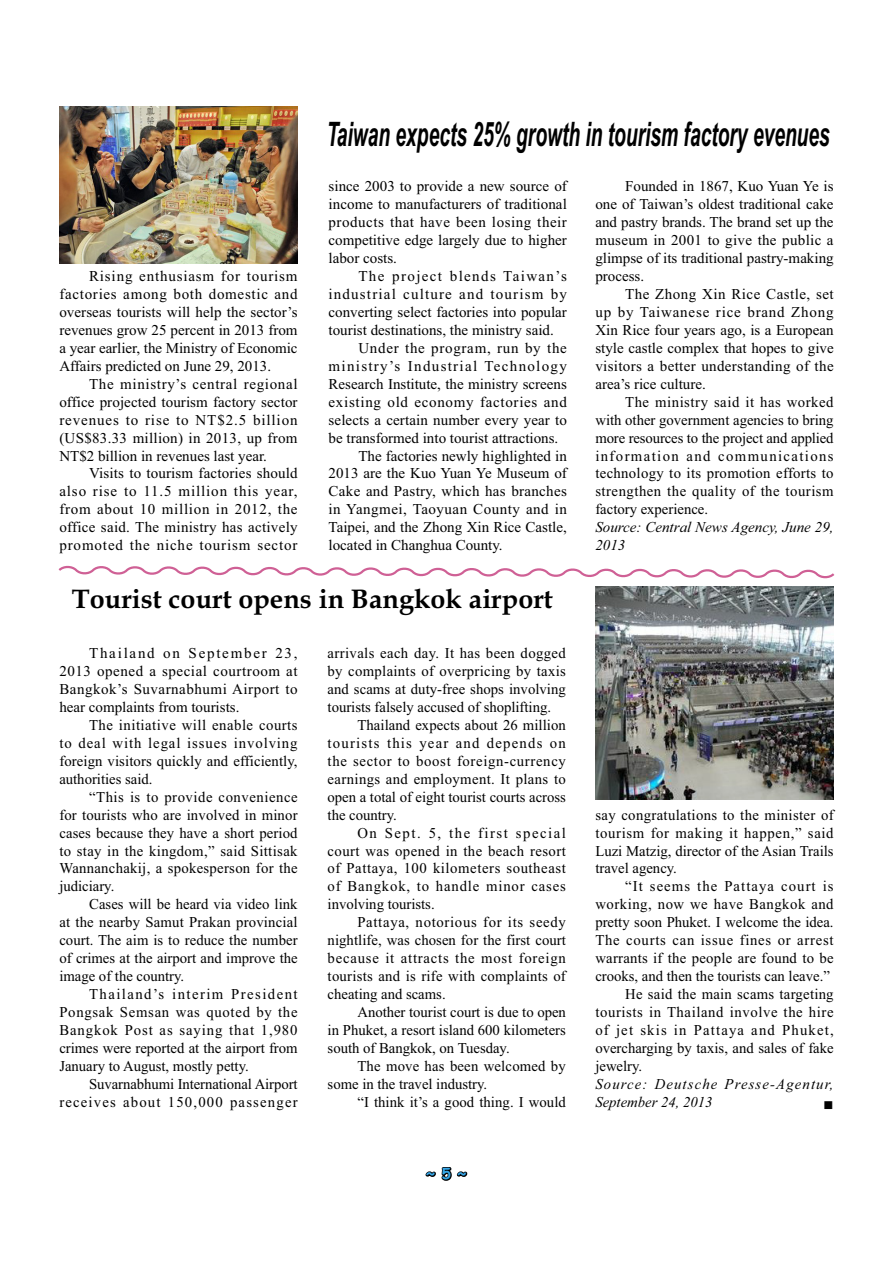
<style>
.page{position:relative;width:893px;height:1263px;background:#fff}
.page>*{position:absolute;margin:0;border:0;box-sizing:border-box;transform-origin:0 0}
.t1{font:italic 700 33.75px "Arial Narrow";color:#000;scale:.69 1}
.t2{font:700 27px "Book Antiqua";color:#000}
.t3{font:15px/18px "Times New Roman";letter-spacing:.005em;color:#000;text-align:justify}
.t4{font:15px "Times New Roman";letter-spacing:.025em;color:#000}
.t5{font:15px "Times New Roman";letter-spacing:.045em;color:#000}
.t6{font:15px "Times New Roman";letter-spacing:.04em;color:#000}
.t7{font:15px "Times New Roman";letter-spacing:.085em;color:#000}
.t8{font:15px "Times New Roman";letter-spacing:.05em;color:#000}
.t9{font:15px "Times New Roman";letter-spacing:.08em;color:#000}
.t10{font:15px "Times New Roman";letter-spacing:.035em;color:#000}
.t11{font:italic 15px/18px "Times New Roman";letter-spacing:.08em;color:#000}
.t12{font:italic 15px/18px "Times New Roman";color:#000}
.t13{font:15px "Times New Roman";letter-spacing:.055em;color:#000}
.t14{font:15px "Times New Roman";letter-spacing:.03em;color:#000}
.t15{font:15px "Times New Roman";letter-spacing:.06em;color:#000}
.t16{font:15px "Times New Roman";letter-spacing:.075em;color:#000}
.t17{font:15px "Times New Roman";letter-spacing:.09em;color:#000}
.t18{font:15px "Times New Roman";letter-spacing:.105em;color:#000}
.t19{font:700 15px "Comic Sans MS";color:#36a7e9}
</style>
<div class="page">
<svg style="left:425px;top:1167px;width:43px;height:14px"></svg>
<img style="left:59px;top:106px;width:239px;height:158px">
<img style="left:595px;top:587px;width:238px;height:213px">
<svg style="left:58px;top:565px;width:777px;height:14px"></svg>
<p class="t3" style="left:59px;top:268px;width:240px;text-indent:30px">Rising enthusiasm for tourism factories among both domestic and overseas tourists will help the sector’s revenues grow 25 percent in 2013 from a year earlier, the Ministry of Economic Affairs predicted on June 29, 2013.</p>
<p class="t3" style="left:59px;top:376px;width:240px;text-indent:30px">The ministry’s central regional office projected tourism factory sector revenues to rise to NT$2.5 billion (US$83.33 million) in 2013, up from NT$2 billion in revenues last year.</p>
<p class="t3" style="left:59px;top:466px;width:240px;text-indent:30px">Visits to tourism factories should also rise to 11.5 million this year, from about 10 million in 2012, the office said. The ministry has actively promoted the niche tourism sector</p>
<h1 class="t1" style="left:327px;top:121px;width:730px">Taiwan expects 25% growth in tourism factory evenues</h1>
<p class="t3" style="left:328px;top:178px;width:240px">since 2003 to provide a new source of income to manufacturers of traditional products that have been losing their competitive edge largely due to higher labor costs.</p>
<p class="t17" style="left:358px;top:270px;width:210px">The project blends Taiwan’s</p>
<p class="t9" style="left:328px;top:288px;width:240px">industrial culture and tourism by</p>
<p class="t3" style="left:328px;top:304px;width:240px">converting select factories into popular</p>
<p class="t3" style="left:328px;top:322px;width:227px">tourist destinations, the ministry said.</p>
<p class="t5" style="left:358px;top:342px;width:210px">Under the program, run by the</p>
<p class="t7" style="left:328px;top:360px;width:240px">ministry’s Industrial Technology</p>
<p class="t3" style="left:328px;top:376px;width:240px">Research Institute, the ministry screens</p>
<p class="t5" style="left:328px;top:396px;width:240px">existing old economy factories and</p>
<p class="t3" style="left:328px;top:412px;width:240px">selects a certain number every year to</p>
<p class="t3" style="left:328px;top:430px;width:231px">be transformed into tourist attractions.</p>
<p class="t3" style="left:358px;top:448px;width:210px">The factories newly highlighted in</p>
<p class="t3" style="left:328px;top:466px;width:240px">2013 are the Kuo Yuan Ye Museum of</p>
<p class="t3" style="left:328px;top:484px;width:240px">Cake and Pastry, which has branches</p>
<p class="t10" style="left:328px;top:504px;width:240px">in Yangmei, Taoyuan County and in</p>
<p class="t3" style="left:328px;top:520px;width:240px">Taipei, and the Zhong Xin Rice Castle,</p>
<p class="t3" style="left:328px;top:538px;width:176px">located in Changhua County.</p>
<p class="t3" style="left:595px;top:178px;width:240px;text-indent:30px">Founded in 1867, Kuo Yuan Ye is one of Taiwan’s oldest traditional cake and pastry brands. The brand set up the museum in 2001 to give the public a glimpse of its traditional pastry-making process.</p>
<p class="t3" style="left:595px;top:286px;width:240px;text-indent:30px">The Zhong Xin Rice Castle, set up by Taiwanese rice brand Zhong Xin Rice four years ago, is a European style castle complex that hopes to give visitors a better understanding of the area’s rice culture.</p>
<p class="t3" style="left:595px;top:394px;width:240px;text-indent:30px">The ministry said it has worked with other government agencies to bring more resources to the project and applied information and communications technology to its promotion efforts to strengthen the quality of the tourism factory experience.</p>
<p class="t12" style="left:595px;top:520px;width:240px">Source: Central News Agency, June 29,<br>2013</p>
<h2 class="t2" style="left:72px;top:589px;width:482px">Tourist court opens in Bangkok airport</h2>
<p class="t3" style="left:59px;top:645px;width:240px;text-indent:30px">Thailand on September 23, 2013 opened a special courtroom at Bangkok’s Suvarnabhumi Airport to hear complaints from tourists.</p>
<p class="t3" style="left:59px;top:717px;width:240px;text-indent:30px">The initiative will enable courts to deal with legal issues involving foreign visitors quickly and efficiently, authorities said.</p>
<p class="t3" style="left:59px;top:789px;width:240px;text-indent:30px">“This is to provide convenience for tourists who are involved in minor cases because they have a short period to stay in the kingdom,” said Sittisak Wannanchakij, a spokesperson for the judiciary.</p>
<p class="t3" style="left:59px;top:897px;width:240px;text-indent:30px">Cases will be heard via video link at the nearby Samut Prakan provincial court. The aim is to reduce the number of crimes at the airport and improve the image of the country.</p>
<p class="t3" style="left:59px;top:986px;width:240px;text-indent:30px">Thailand’s interim President Pongsak Semsan was quoted by the Bangkok Post as saying that 1,980 crimes were reported at the airport from January to August, mostly petty.</p>
<p class="t3" style="left:59px;top:1076px;width:240px;text-align:right">Suvarnabhumi International Airport receives about 150,000 passenger</p>
<p class="t4" style="left:327px;top:647px;width:240px">arrivals each day. It has been dogged</p>
<p class="t4" style="left:327px;top:665px;width:240px">by complaints of overpricing by taxis</p>
<p class="t3" style="left:327px;top:681px;width:240px">and scams at duty-free shops involving</p>
<p class="t3" style="left:327px;top:699px;width:225px">tourists falsely accused of shoplifting.</p>
<p class="t3" style="left:357px;top:717px;width:210px">Thailand expects about 26 million</p>
<p class="t7" style="left:327px;top:737px;width:240px">tourists this year and depends on</p>
<p class="t5" style="left:327px;top:755px;width:240px">the sector to boost foreign-currency</p>
<p class="t4" style="left:327px;top:773px;width:240px">earnings and employment. It plans to</p>
<p class="t3" style="left:327px;top:789px;width:240px">open a total of eight tourist courts across</p>
<p class="t3" style="left:327px;top:807px;width:71px">the country.</p>
<p class="t18" style="left:357px;top:827px;width:210px">On Sept. 5, the first special</p>
<p class="t14" style="left:327px;top:845px;width:240px">court was opened in the beach resort</p>
<p class="t6" style="left:327px;top:863px;width:240px">of Pattaya, 100 kilometers southeast</p>
<p class="t15" style="left:327px;top:881px;width:240px">of Bangkok, to handle minor cases</p>
<p class="t3" style="left:327px;top:897px;width:109px">involving tourists.</p>
<p class="t8" style="left:357px;top:917px;width:210px">Pattaya, notorious for its seedy</p>
<p class="t3" style="left:327px;top:933px;width:240px">nightlife, was chosen for the first court</p>
<p class="t13" style="left:327px;top:953px;width:240px">because it attracts the most foreign</p>
<p class="t3" style="left:327px;top:968px;width:240px">tourists and is rife with complaints of</p>
<p class="t3" style="left:327px;top:986px;width:119px">cheating and scams.</p>
<p class="t3" style="left:357px;top:1004px;width:210px">Another tourist court is due to open</p>
<p class="t3" style="left:327px;top:1022px;width:240px">in Phuket, a resort island 600 kilometers</p>
<p class="t3" style="left:327px;top:1040px;width:183px">south of Bangkok, on Tuesday.</p>
<p class="t3" style="left:357px;top:1058px;width:210px">The move has been welcomed by</p>
<p class="t3" style="left:327px;top:1076px;width:161px">some in the travel industry.</p>
<p class="t3" style="left:357px;top:1094px;width:210px">“I think it’s a good thing. I would</p>
<p class="t19" style="left:426px;top:1165px;width:42px">~ 5 ~</p>
<p class="t3" style="left:595px;top:807px;width:240px">say congratulations to the minister of tourism for making it happen,” said Luzi Matzig, director of the Asian Trails travel agency.</p>
<p class="t16" style="left:625px;top:881px;width:210px">“It seems the Pattaya court is</p>
<p class="t10" style="left:595px;top:899px;width:240px">working, now we have Bangkok and</p>
<p class="t3" style="left:595px;top:915px;width:240px">pretty soon Phuket. I welcome the idea.</p>
<p class="t8" style="left:595px;top:935px;width:240px">The courts can issue fines or arrest</p>
<p class="t3" style="left:595px;top:951px;width:240px">warrants if the people are found to be</p>
<p class="t3" style="left:595px;top:968px;width:236px">crooks, and then the tourists can leave.”</p>
<p class="t3" style="left:625px;top:986px;width:210px">He said the main scams targeting</p>
<p class="t6" style="left:595px;top:1006px;width:240px">tourists in Thailand involve the hire</p>
<p class="t9" style="left:595px;top:1024px;width:240px">of jet skis in Pattaya and Phuket,</p>
<p class="t3" style="left:595px;top:1040px;width:240px">overcharging by taxis, and sales of fake</p>
<p class="t3" style="left:595px;top:1058px;width:48px">jewelry.</p>
<p class="t11" style="left:595px;top:1076px;width:240px">Source: Deutsche Presse-Agentur,<br>September 24, 2013</p>
</div>
